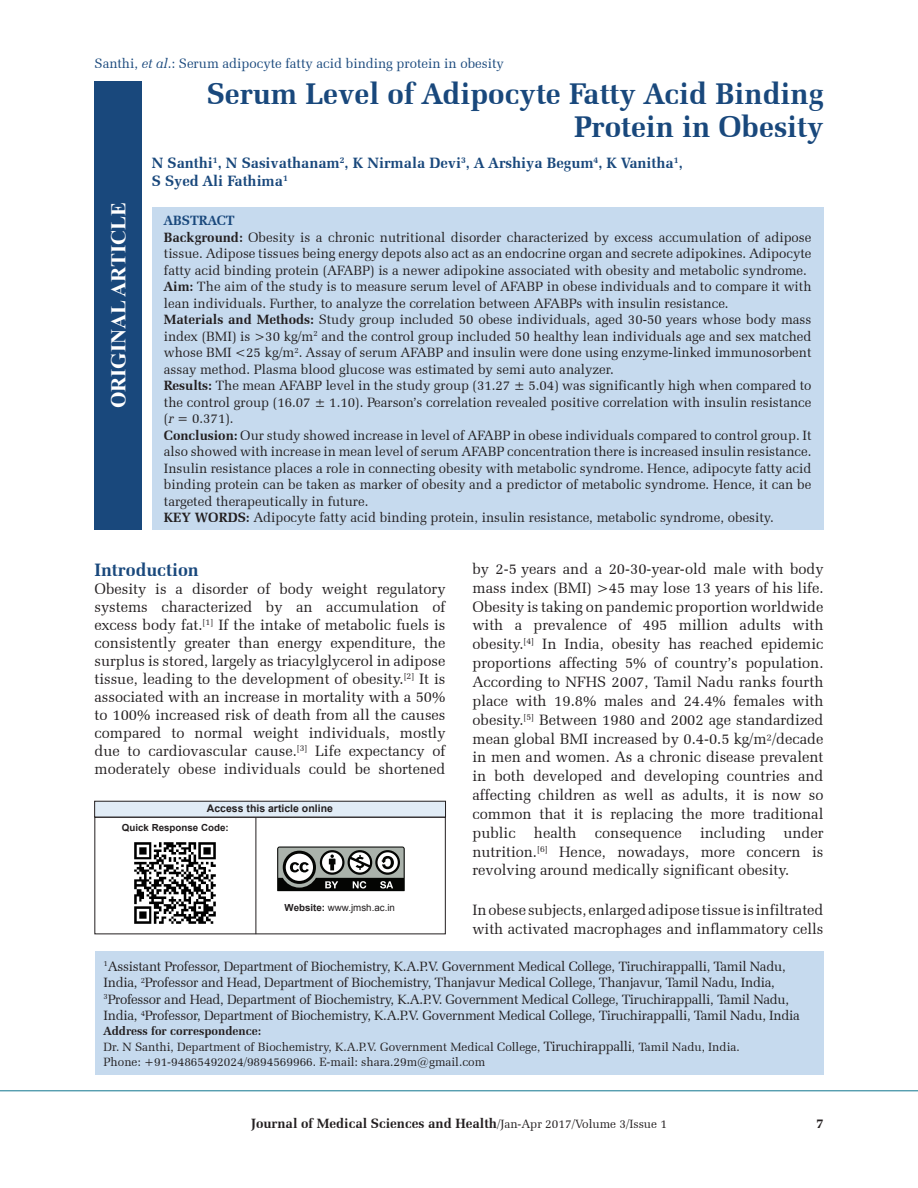
<style>
.page{position:relative;width:918px;height:1188px;background:#fff}
.page>*{position:absolute;margin:0;border:0;box-sizing:border-box;transform-origin:0 0}
.AT{font:700 30px/33px "Zapf Elliptical 711 BT";color:#19487c;text-align:right}
.AH{font:700 21px "Times New Roman";color:#fff}
.t1{font:700 18px "Zapf Elliptical 711 BT";color:#19487c}
.TX{font:15px/18.9px "Zapf Elliptical 711 BT";color:#231f20;text-align:justify}
.AU{font:700 15px/18px "Zapf Elliptical 711 BT";color:#19487c}
.ABS{font:13.5px/16.5px "Zapf Elliptical 711 BT";color:#231f20;text-align:justify}
.AFF{font:13.5px/16.5px "Zapf Elliptical 711 BT";letter-spacing:-.02em;color:#231f20}
.KWD{font:13.5px "Zapf Elliptical 711 BT";color:#231f20}
.RF{font:700 13.5px "Zapf Elliptical 711 BT";color:#231f20}
.t2{font:13.5px "Zapf Elliptical 711 BT";color:#19487c}
.ABSH{font:700 13.5px "Zapf Elliptical 711 BT";color:#19487c}
.ADD{font:12px/16.5px "Zapf Elliptical 711 BT";color:#231f20}
.AAO{font:700 10.5px "Arial";color:#231f20}
.WEB{font:9.75px "Arial";color:#231f20}
.QRC{font:700 9.75px "Arial";color:#231f20}
.s1{font-style:italic}
.s2{font-weight:700}
.s3{font-size:13.5px}
.s4{font-weight:400;font-size:12px}
</style>
<div class="page">
<hr style="left:0;top:1090px;width:918px;height:1px;background:#2a849b">
<div style="left:152px;top:207px;width:672px;height:323px;background:#c6daee"></div>
<div style="left:95px;top:952px;width:729px;height:123px;background:#c6daee"></div>
<div style="left:95px;top:817px;width:351px;height:117px;border:1px solid #231f20"></div>
<div style="left:95px;top:801px;width:351px;height:16px;background:#e1ecf6"></div>
<div style="left:94px;top:801px;width:352px;height:16px;border:1px solid #231f20"></div>
<svg style="left:277px;top:847px;width:128px;height:44px"></svg>
<hr style="left:256px;top:817px;width:1px;height:117px;background:#231f20">
<img style="left:134px;top:842px;width:82px;height:82px">
<div style="left:94px;top:81px;width:48px;height:449px;background:#19487c"></div>
<p class="t2" style="left:94px;top:55px;width:411px">Santhi, <span class="s1">et al</span>.: Serum adipocyte fatty acid binding protein in obesity</p>
<p class="AH" style="left:103px;top:408px;width:208px;rotate:-90deg">ORIGINAL ARTICLE</p>
<p class="AT" style="left:207px;top:77px;width:618px">Serum Level of Adipocyte Fatty Acid Binding<br>Protein in Obesity</p>
<p class="AU" style="left:152px;top:154px;width:532px">N Santhi<sup>1</sup>, N Sasivathanam<sup>2</sup>, K Nirmala Devi<sup>3</sup>, A Arshiya Begum<sup>4</sup>, K Vanitha<sup>1</sup>,<br>S Syed Ali Fathima<sup>1</sup></p>
<p class="ABSH" style="left:164px;top:212px;width:72px">ABSTRACT</p>
<p class="ABS" style="left:164px;top:229px;width:649px"><span class="s2">Background:</span> Obesity is a chronic nutritional disorder characterized by excess accumulation of adipose tissue. Adipose tissues being energy depots also act as an endocrine organ and secrete adipokines. Adipocyte fatty acid binding protein (AFABP) is a newer adipokine associated with obesity and metabolic syndrome.</p>
<p class="ABS" style="left:164px;top:278px;width:649px"><span class="s2">Aim:</span> The aim of the study is to measure serum level of AFABP in obese individuals and to compare it with lean individuals. Further, to analyze the correlation between AFABPs with insulin resistance.</p>
<p class="ABS" style="left:164px;top:311px;width:649px"><span class="s2">Materials and Methods:</span> Study group included 50 obese individuals, aged 30-50 years whose body mass index (BMI) is &gt;30 kg/m<sup>2</sup> and the control group included 50 healthy lean individuals age and sex matched whose BMI &lt;25 kg/m<sup>2</sup>. Assay of serum AFABP and insulin were done using enzyme-linked immunosorbent assay method. Plasma blood glucose was estimated by semi auto analyzer.</p>
<p class="ABS" style="left:164px;top:377px;width:649px"><span class="s2">Results:</span> The mean AFABP level in the study group (31.27 ± 5.04) was significantly high when compared to the control group (16.07 ± 1.10). Pearson’s correlation revealed positive correlation with insulin resistance (<span class="s1">r</span> = 0.371).</p>
<p class="ABS" style="left:164px;top:427px;width:649px"><span class="s2">Conclusion:</span> Our study showed increase in level of AFABP in obese individuals compared to control group. It also showed with increase in mean level of serum AFABP concentration there is increased insulin resistance.<br>Insulin resistance places a role in connecting obesity with metabolic syndrome. Hence, adipocyte fatty acid binding protein can be taken as marker of obesity and a predictor of metabolic syndrome. Hence, it can be targeted therapeutically in future.</p>
<p class="KWD" style="left:164px;top:509px;width:611px"><span class="s2">KEY WORDS:</span> Adipocyte fatty acid binding protein, insulin resistance, metabolic syndrome, obesity.</p>
<h1 class="t1" style="left:94px;top:559px;width:106px">Introduction</h1>
<p class="TX" style="left:94px;top:580px;width:353px;line-height:18px">Obesity is a disorder of body weight regulatory systems characterized by an accumulation of excess body fat.<sup>[1]</sup> If the intake of metabolic fuels is consistently greater than energy expenditure, the surplus is stored, largely as triacylglycerol in adipose tissue, leading to the development of obesity.<sup>[2]</sup> It is associated with an increase in mortality with a 50% to 100% increased risk of death from all the causes compared to normal weight individuals, mostly due to cardiovascular cause.<sup>[3]</sup> Life expectancy of moderately obese individuals could be shortened</p>
<p class="AAO" style="left:207px;top:801px;width:128px">Access this article online</p>
<p class="QRC" style="left:122px;top:820px;width:108px">Quick Response Code:</p>
<p class="WEB" style="left:285px;top:901px;width:112px"><span class="s2">Website:</span> www.jmsh.ac.in</p>
<p class="TX" style="left:472px;top:559px;width:353px">by 2-5 years and a 20-30-year-old male with body mass index (BMI) &gt;45 may lose 13 years of his life.<br>Obesity is taking on pandemic proportion worldwide with a prevalence of 495 million adults with obesity.<sup>[4]</sup> In India, obesity has reached epidemic proportions affecting 5% of country’s population.<br>According to NFHS 2007, Tamil Nadu ranks fourth place with 19.8% males and 24.4% females with obesity.<sup>[5]</sup> Between 1980 and 2002 age standardized mean global BMI increased by 0.4-0.5 kg/m²/decade in men and women. As a chronic disease prevalent in both developed and developing countries and affecting children as well as adults, it is now so common that it is replacing the more traditional public health consequence including under nutrition.<sup>[6]</sup> Hence, nowadays, more concern is revolving around medically significant obesity.</p>
<p class="TX" style="left:472px;top:901px;width:352px">In obese subjects, enlarged adipose tissue is infiltrated with activated macrophages and inflammatory cells</p>
<p class="AFF" style="left:104px;top:958px;width:698px"><sup>1</sup>Assistant Professor, Department of Biochemistry, K.A.P.V. Government Medical College, Tiruchirappalli, Tamil Nadu, India, <sup>2</sup>Professor and Head, Department of Biochemistry, Thanjavur Medical College, Thanjavur, Tamil Nadu, India, <sup>3</sup>Professor and Head, Department of Biochemistry, K.A.P.V. Government Medical College, Tiruchirappalli, Tamil Nadu, India, <sup>4</sup>Professor, Department of Biochemistry, K.A.P.V. Government Medical College, Tiruchirappalli, Tamil Nadu, India</p>
<p class="ADD" style="left:104px;top:1022px;width:638px"><span class="s2">Address for correspondence:<br></span>Dr. N Santhi, Department of Biochemistry, K.A.P.V. Government Medical College, <span class="s3">Tiruchirappalli</span>, Tamil Nadu, India.</p>
<p class="ADD" style="left:104px;top:1053px;width:383px">Phone: +91-94865492024/9894569966. E-mail: shara.29m@gmail.com</p>
<p class="RF" style="left:251px;top:1115px;width:417px">Journal of Medical Sciences and Health<span class="s4">/Jan-Apr 2017/Volume 3/Issue 1</span></p>
<p class="RF" style="left:816px;top:1115px;width:9px">7</p>
</div>
